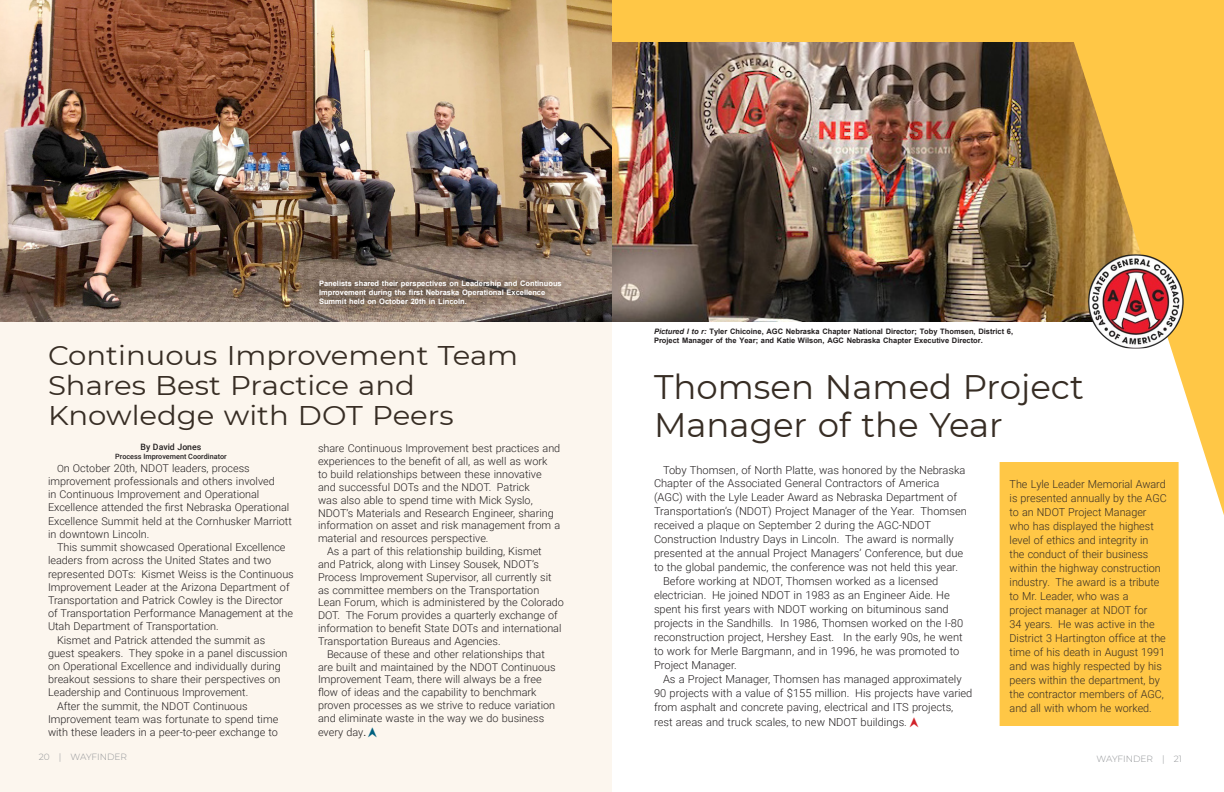
<style>
.page{position:relative;width:1224px;height:792px;background:#fff}
.page>*{position:absolute;margin:0;border:0;box-sizing:border-box;transform-origin:0 0}
.Headings{font:34px/38px "Montserrat";color:#372d24}
.Headings-2{font:27px/30px "Montserrat";color:#372d24;scale:1.08 1}
.RR_Text{font:300 11px/14px "Roboto";color:#231f20}
.RR_Text-2{font:300 11px/14px "Roboto";color:#372d24}
.RR_Text-3{font:300 10.8px/12.8px "Roboto";color:#231f20}
.t1{font:300 9px "Montserrat";color:#939598}
.By_Line{font:500 8.8px "Roboto";color:#231f20}
.photo_caption{font:700 7.5px/8.8px "Arial";color:#231f20}
.photo_caption-2{font:700 7.5px/8.8px "Arial";color:#fff}
.t2{font:500 7.2px "Roboto";color:#231f20}
.s1{font-size:10px}
.s2{font-weight:400}
.s3{font-style:italic}
</style>
<div class="page">
<div style="left:0;top:318px;width:612px;height:474px;background:#fcf6ee"></div>
<img style="left:0;top:0;width:612px;height:322px">
<div style="left:612px;top:0;width:522px;height:42px;background:#ffc746"></div>
<img style="left:612px;top:42px;width:448px;height:280px">
<svg style="left:1060px;top:0;width:164px;height:515px;fill:#ffc746"></svg>
<img style="left:1088px;top:254px;width:100px;height:95px">
<div style="left:1000px;top:462px;width:178px;height:264px;background:#ffc746"></div>
<div style="left:1000px;top:462px;width:179px;height:264px;border:1px solid #ffc746"></div>
<p class="photo_caption-2" style="left:319px;top:280px;width:244px">Panelists shared their perspectives on Leadership and Continuous<br>Improvement during the first Nebraska Operational Excellence<br>Summit held on October 20th in Lincoln.</p>
<p class="Headings-2" style="left:48px;top:340px;width:437px">Continuous Improvement Team<br>Shares Best Practice and<br>Knowledge with DOT Peers</p>
<p class="By_Line" style="left:141px;top:441px;width:62px">By David Jones</p>
<p class="t2" style="left:115px;top:451px;width:113px">Process Improvement Coordinator</p>
<p class="RR_Text-3" style="left:48px;top:461px;width:245px;line-height:13.2px;text-indent:9px"><span class="s1">O</span>n October 20th, NDOT leaders, process improvement professionals and others involved<br>in Continuous Improvement and Operational Excellence attended the first Nebraska Operational Excellence Summit held at the Cornhusker Marriott in downtown Lincoln.</p>
<p class="RR_Text-3" style="left:48px;top:540px;width:247px;line-height:13.2px;text-indent:9px">This summit showcased Operational Excellence leaders from across the United States and two represented DOTs: Kismet Weiss is the Continuous Improvement Leader at the Arizona Department of Transportation and Patrick Cowley is the Director of Transportation Performance Management at the Utah Department of Transportation.</p>
<p class="RR_Text-3" style="left:48px;top:633px;width:241px;line-height:13.2px;text-indent:9px">Kismet and Patrick attended the summit as guest speakers. They spoke in a panel discussion on Operational Excellence and individually during breakout sessions to share their perspectives on Leadership and Continuous Improvement.</p>
<p class="RR_Text-3" style="left:48px;top:699px;width:232px;line-height:13.2px;text-indent:9px">After the summit, the NDOT Continuous<br>Improvement team was fortunate to spend time with these leaders in a peer-to-peer exchange to</p>
<p class="t1" style="left:39px;top:751px;width:90px">20 | WAYFINDER</p>
<p class="RR_Text-3" style="left:318px;top:442px;width:244px">share Continuous Improvement best practices and experiences to the benefit of all, as well as work<br>to build relationships between these innovative and successful DOTs and the NDOT. Patrick<br>was also able to spend time with Mick Syslo, NDOT’s Materials and Research Engineer, sharing information on asset and risk management from a material and resources perspective.</p>
<p class="RR_Text-3" style="left:318px;top:544px;width:247px;text-indent:9px">As a part of this relationship building, Kismet<br>and Patrick, along with Linsey Sousek, NDOT’s Process Improvement Supervisor, all currently sit as committee members on the Transportation Lean Forum, which is administered by the Colorado DOT. The Forum provides a quarterly exchange of information to benefit State DOTs and international Transportation Bureaus and Agencies.</p>
<p class="RR_Text-3" style="left:318px;top:647px;width:239px;text-indent:9px">Because of these and other relationships that are built and maintained by the NDOT Continuous Improvement Team, there will always be a free flow of ideas and the capability to benchmark proven processes as we strive to reduce variation and eliminate waste in the way we do business</p>
<p class="RR_Text-3" style="left:318px;top:725px;width:50px">every day<span class="s2">.</span></p>
<p class="photo_caption" style="left:654px;top:328px;width:361px"><span class="s3">Pictured l to r:</span> Tyler Chicoine, AGC Nebraska Chapter National Director; Toby Thomsen, District 6,<br>Project Manager of the Year; and Katie Wilson, AGC Nebraska Chapter Executive Director.</p>
<p class="Headings" style="left:654px;top:367px;width:432px">Thomsen Named Project<br>Manager of the Year</p>
<p class="RR_Text" style="left:654px;top:462px;width:314px;text-indent:9px">Toby Thomsen, of North Platte, was honored by the Nebraska Chapter of the Associated General Contractors of America (AGC) with the Lyle Leader Award as Nebraska Department of Transportation’s (NDOT) Project Manager of the Year. Thomsen received a plaque on September 2 during the AGC-NDOT Construction Industry Days in Lincoln. The award is normally presented at the annual Project Managers’ Conference, but due to the global pandemic, the conference was not held this year.</p>
<p class="RR_Text" style="left:654px;top:574px;width:311px;text-indent:9px">Before working at NDOT, Thomsen worked as a licensed electrician. He joined NDOT in 1983 as an Engineer Aide. He spent his first years with NDOT working on bituminous sand projects in the Sandhills. In 1986, Thomsen worked on the I-80 reconstruction project, Hershey East. In the early 90s, he went to work for Merle Bargmann, and in 1996, he was promoted to Project Manager.</p>
<p class="RR_Text" style="left:654px;top:672px;width:320px;text-indent:9px">As a Project Manager, Thomsen has managed approximately<br>90 projects with a value of $155 million. His projects have varied from asphalt and concrete paving, electrical and ITS projects,</p>
<p class="RR_Text" style="left:654px;top:715px;width:254px">rest areas and truck scales, to new NDOT buildings.</p>
<p class="RR_Text-2" style="left:1010px;top:476px;width:159px">The Lyle Leader Memorial Award is presented annually by the AGC to an NDOT Project Manager who has displayed the highest level of ethics and integrity in<br>the conduct of their business within the highway construction industry. The award is a tribute to Mr. Leader, who was a<br>project manager at NDOT for<br>34 years. He was active in the<br>District 3 Hartington office at the time of his death in August 1991 and was highly respected by his peers within the department, by the contractor members of AGC, and all with whom he worked.</p>
<p class="t1" style="left:1097px;top:752px;width:87px">WAYFINDER | 21</p>
</div>
